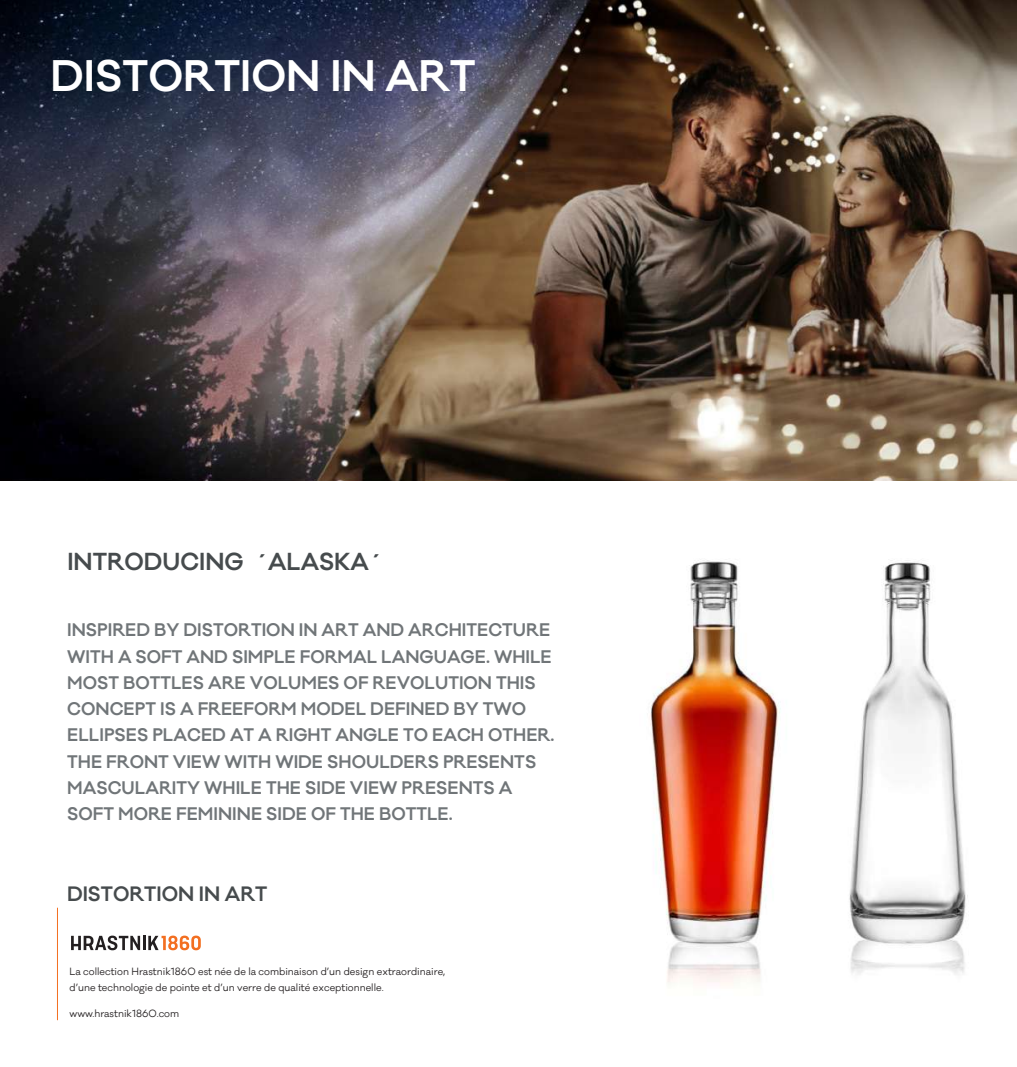
<style>
.page{position:relative;width:1017px;height:1067px;background:#fff}
.page>*{position:absolute;margin:0;border:0;box-sizing:border-box;transform-origin:0 0}
.t1{font:600 40.25px "Galano Classic";color:#fff}
.t2{font:600 22.4px "Galano Classic";color:#464b4d}
.t3{font:600 19.07px "Galano Classic";color:#464b4d}
.t4{font:600 16.62px/26.2px "Galano Classic";color:#707578}
.t5{font:9.62px/15.8px "Galano Classic";color:#231f20}
</style>
<div class="page">
<img style="left:0;top:0;width:1017px;height:480px">
<hr style="left:57px;top:908px;width:1px;height:111px;background:#f36f21">
<hr style="left:143px;top:935px;width:3px;height:15px;background:#231f20">
<svg style="left:148px;top:935px;width:53px;height:15px"></svg>
<svg style="left:71px;top:935px;width:69px;height:15px"></svg>
<img style="left:650px;top:560px;width:318px;height:425px">
<h1 class="t1" style="left:51px;top:49px;width:427px">DISTORTION IN ART</h1>
<h2 class="t2" style="left:67px;top:547px;width:316px">INTRODUCING ´ALASKA´</h2>
<p class="t4" style="left:67px;top:617px;width:489px">INSPIRED BY DISTORTION IN ART AND ARCHITECTURE WITH A SOFT AND SIMPLE FORMAL LANGUAGE. WHILE MOST BOTTLES ARE VOLUMES OF REVOLUTION THIS CONCEPT IS A FREEFORM MODEL DEFINED BY TWO ELLIPSES PLACED AT A RIGHT ANGLE TO EACH OTHER.<br>THE FRONT VIEW WITH WIDE SHOULDERS PRESENTS MASCULARITY WHILE THE SIDE VIEW PRESENTS A SOFT MORE FEMININE SIDE OF THE BOTTLE.</p>
<p class="t3" style="left:67px;top:881px;width:202px">DISTORTION IN ART</p>
<p class="t5" style="left:69px;top:963px;width:377px">La collection Hrastnik1860 est née de la combinaison d’un design extraordinaire, d’une technologie de pointe et d’un verre de qualité exceptionnelle.</p>
<p class="t5" style="left:69px;top:1006px;width:111px">www.hrastnik1860.com</p>
</div>
